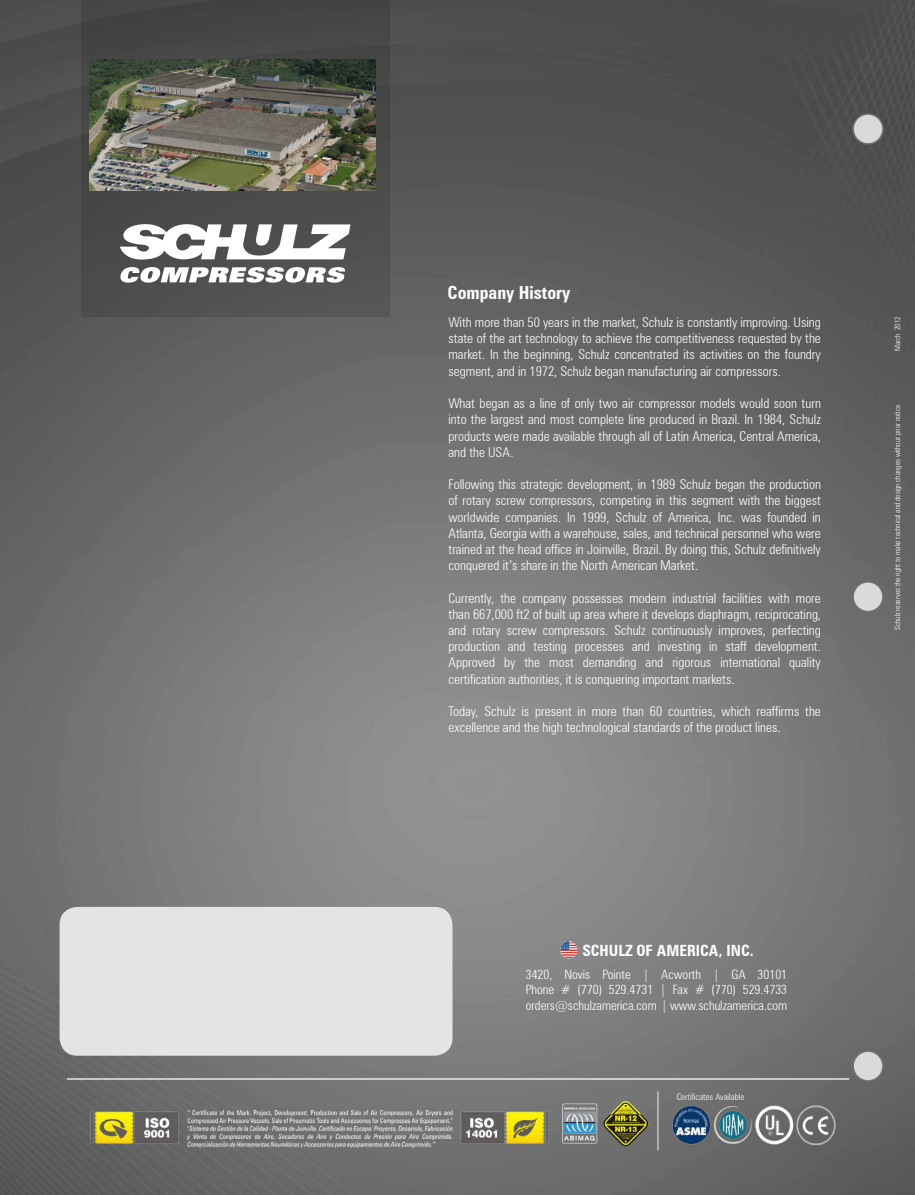
<style>
.page{position:relative;width:915px;height:1195px;background:#fff}
.page>*{position:absolute;margin:0;border:0;box-sizing:border-box;transform-origin:0 0}
.t1{font:700 condensed 18px "Zurich BT";color:#fff}
.t2{font:700 condensed 15.45px "Zurich BT";color:#fff}
.t3{font:300 condensed 13.5px/16.2px "Zurich BT";color:#fff;text-align:justify}
.t4{font:300 condensed 12.9px/15.5px "Zurich BT";color:#fff;text-align:justify}
.t5{font:300 condensed 9px "Zurich BT";color:#fff}
.t6{font:300 condensed 7.5px "Zurich BT";color:#fff}
</style>
<div class="page">
<img style="left:0;top:0;width:914px;height:1195px">
<div style="left:852px;top:114px;width:30px;height:30px;background:#d9dadb;border-radius:50%"></div>
<div style="left:852px;top:113px;width:31px;height:32px;border:2px solid #707172;border-radius:50%"></div>
<div style="left:852px;top:582px;width:30px;height:30px;background:#d9dadb;border-radius:50%"></div>
<div style="left:852px;top:581px;width:31px;height:31px;border:2px solid #707172;border-radius:50%"></div>
<div style="left:852px;top:1051px;width:30px;height:30px;background:#d9dadb;border-radius:50%"></div>
<div style="left:852px;top:1050px;width:31px;height:31px;border:2px solid #707172;border-radius:50%"></div>
<div style="left:60px;top:907px;width:392px;height:149px;background:#e3e4e4;border-radius:18px"></div>
<img style="left:59px;top:1076px;width:789px;height:74px">
<div style="left:81px;top:0;width:308px;height:317px;background:linear-gradient(to right,#484848,#4e4e4d)"></div>
<svg style="left:120px;top:223px;width:230px;height:36px"></svg>
<svg style="left:120px;top:267px;width:225px;height:16px"></svg>
<img style="left:89px;top:60px;width:286px;height:130px">
<img style="left:555px;top:941px;width:25px;height:20px">
<h1 class="t1" style="left:447px;top:281px;width:124px">Company History</h1>
<p class="t3" style="left:448px;top:314px;width:374px">With more than 50 years in the market, Schulz is constantly improving. Using state of the art technology to achieve the competitiveness requested by the market. In the beginning, Schulz concentrated its activities on the foundry segment, and in 1972, Schulz began manufacturing air compressors.</p>
<p class="t3" style="left:448px;top:395px;width:374px">What began as a line of only two air compressor models would soon turn into the largest and most complete line produced in Brazil. In 1984, Schulz products were made available through all of Latin America, Central America, and the USA.</p>
<p class="t3" style="left:448px;top:476px;width:374px">Following this strategic development, in 1989 Schulz began the production of rotary screw compressors, competing in this segment with the biggest worldwide companies. In 1999, Schulz of America, Inc. was founded in Atlanta, Georgia with a warehouse, sales, and technical personnel who were trained at the head office in Joinville, Brazil. By doing this, Schulz definitively conquered it’s share in the North American Market.</p>
<p class="t3" style="left:448px;top:589px;width:374px">Currently, the company possesses modern industrial facilities with more than 667,000 ft2 of built up area where it develops diaphragm, reciprocating, and rotary screw compressors. Schulz continuously improves, perfecting production and testing processes and investing in staff development.<br>Approved by the most demanding and rigorous international quality certification authorities, it is conquering important markets.</p>
<p class="t3" style="left:448px;top:703px;width:374px">Today, Schulz is present in more than 60 countries, which reaffirms the excellence and the high technological standards of the product lines.</p>
<p class="t6" style="left:892px;top:351px;width:36px;rotate:-90deg">March 2012</p>
<p class="t6" style="left:892px;top:630px;width:228px;rotate:-90deg">Schulz reserves the right to make technical and design changes without prior notice.</p>
<p class="t2" style="left:582px;top:941px;width:35px">SCHULZ</p>
<p class="t2" style="left:636px;top:941px;width:119px">OF AMERICA, INC.</p>
<p class="t4" style="left:525px;top:966px;width:263px">3420, Novis Pointe | Acworth | GA 30101<br>Phone # (770) 529.4731 | Fax # (770) 529.4733 orders@schulzamerica.com | www.schulzamerica.com</p>
<p class="t5" style="left:676px;top:1091px;width:69px">Certificates Available</p>
</div>
